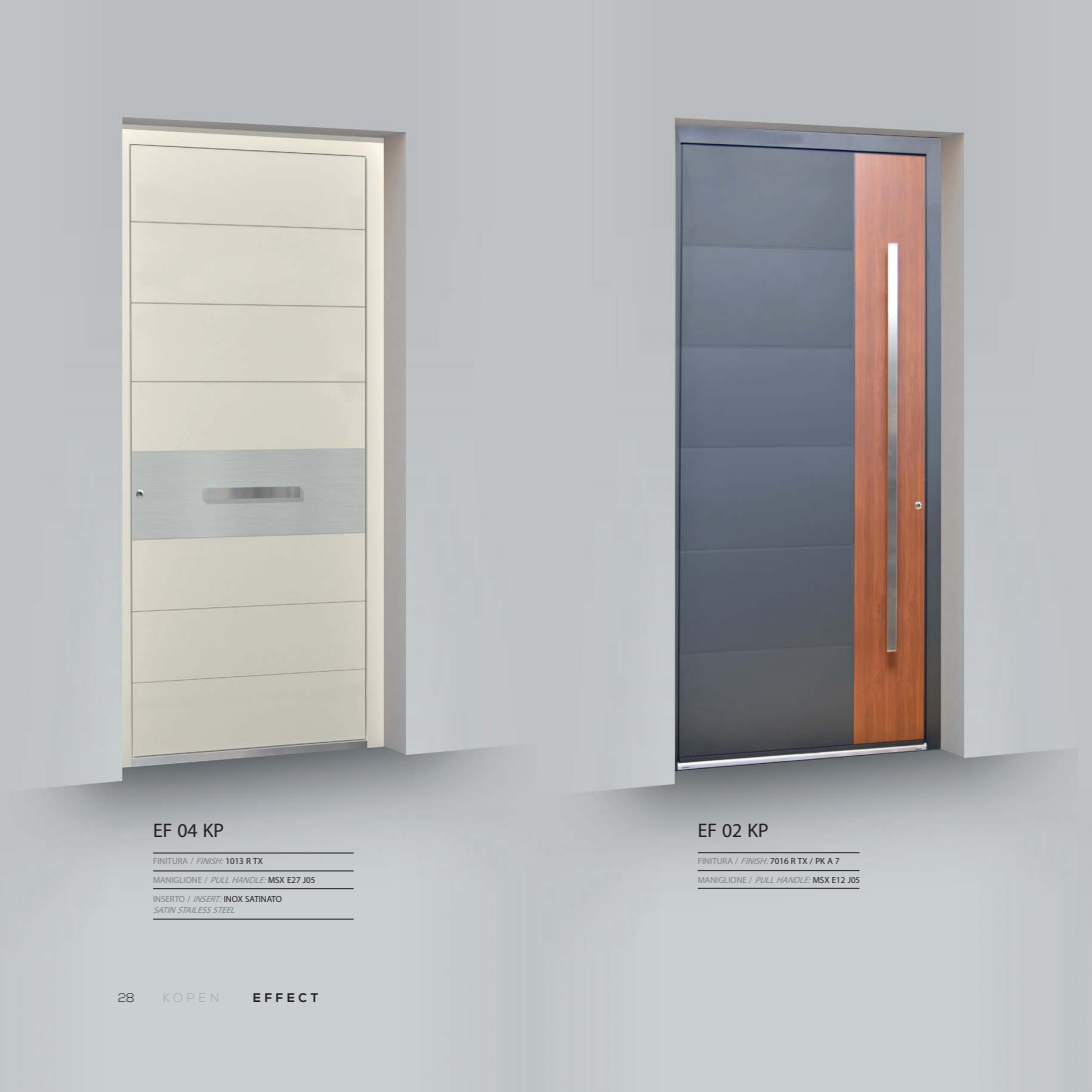
<style>
.page{position:relative;width:1092px;height:1092px;background:#fff}
.page>*{position:absolute;margin:0;border:0;box-sizing:border-box;transform-origin:0 0}
.t1{font:27.5px "Myriad Arabic";color:#231f20}
.t2{font:12.5px/18.8px "Myriad Arabic";color:#808285}
.t3{font:12.5px/18.8px "Myriad Arabic";color:#231f20}
.t4{font:italic 12.5px "Myriad Arabic";color:#808285}
.t5{font:700 12.5px "Nexa";letter-spacing:.3em;color:#231f20}
.t6{font:300 12.5px "Nexa";letter-spacing:.3em;color:#a7a9ac}
.t7{font:300 12.5px "Nexa";color:#231f20}
.s1{font-style:italic}
.s2{color:#231f20}
.s3{color:#808285}
.s4{font-style:italic;color:#808285}
</style>
<div class="page">
<img style="left:0;top:0;width:537px;height:1091px">
<img style="left:537px;top:0;width:554px;height:1091px">
<hr style="left:153px;top:852px;width:200px;height:1px;background:#231f20">
<hr style="left:153px;top:870px;width:200px;height:1px;background:#231f20">
<hr style="left:153px;top:888px;width:200px;height:1px;background:#231f20">
<hr style="left:697px;top:852px;width:162px;height:1px;background:#231f20">
<hr style="left:697px;top:870px;width:162px;height:1px;background:#231f20">
<hr style="left:697px;top:888px;width:162px;height:1px;background:#231f20">
<hr style="left:153px;top:918px;width:200px;height:1px;background:#231f20">
<h1 class="t1" style="left:153px;top:811px;width:72px">EF 04 KP</h1>
<p class="t2" style="left:153px;top:850px;width:164px">FINITURA / <span class="s1">FINISH:</span><span class="s2">1013 R TX<br></span>MANIGLIONE / <span class="s1">PULL HANDLE:</span><span class="s2">MSX E27 J05<br></span>INSERTO / <span class="s1">INSERT:</span><span class="s2">INOX SATINATO</span></p>
<p class="t4" style="left:153px;top:901px;width:85px">SATIN STAILESS STEEL</p>
<p class="t7" style="left:118px;top:993px;width:18px">28</p>
<p class="t6" style="left:163px;top:993px;width:58px">KOPEN</p>
<p class="t5" style="left:253px;top:993px;width:67px">EFFECT</p>
<h1 class="t1" style="left:697px;top:811px;width:72px">EF 02 KP</h1>
<p class="t3" style="left:697px;top:850px;width:164px"><span class="s3">FINITURA /</span> <span class="s4">FINISH:</span>7016 R TX / PK A 7<br><span class="s3">MANIGLIONE /</span> <span class="s4">PULL HANDLE:</span>MSX E12 J05</p>
</div>
